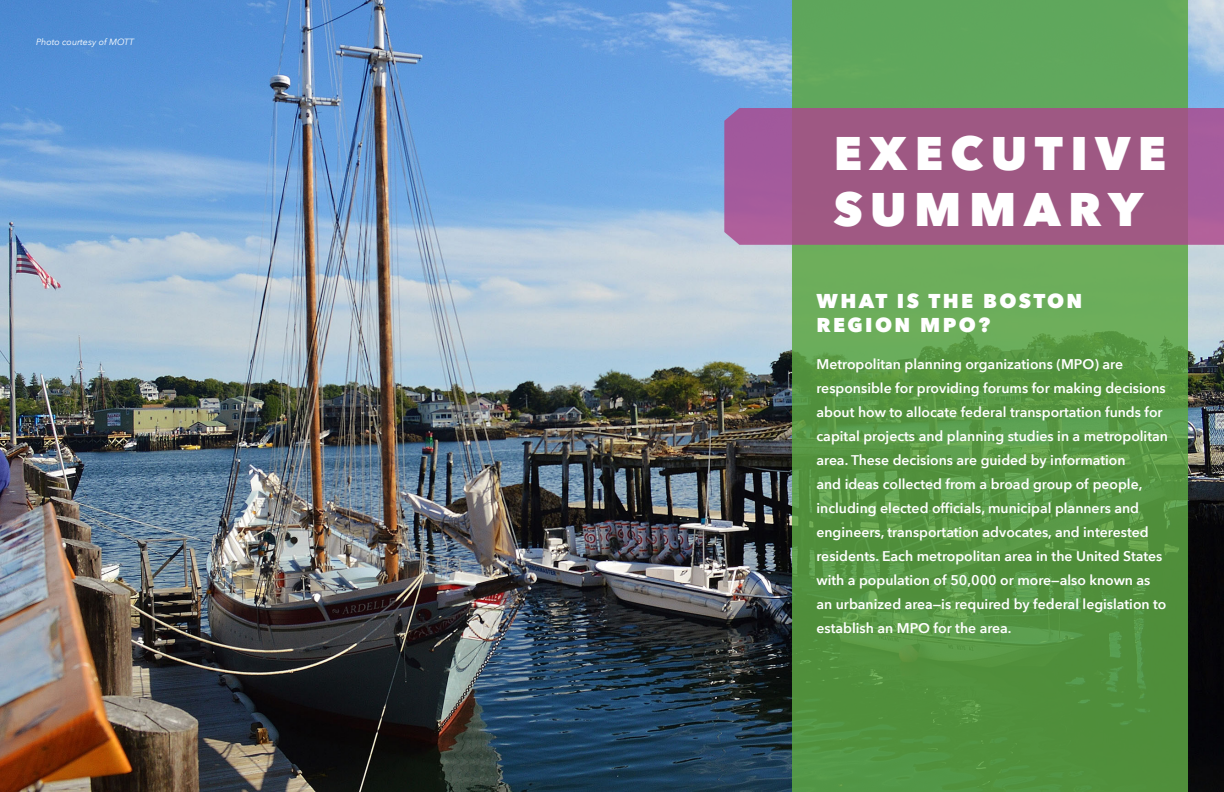
<style>
.page{position:relative;width:1224px;height:792px;background:#fff}
.page>*{position:absolute;margin:0;border:0;box-sizing:border-box;transform-origin:0 0}
.Chapter_Header_1{font:800 47px/56.4px "Avenir Next";letter-spacing:.16em;color:#fff}
.Heading_1{font:800 20px/24px "Avenir Next";letter-spacing:.12em;color:#fff}
.Paragraph_Style_2{font:600 14px/24px "Avenir Next";color:#fff}
.t1{font:italic 9px "Avenir Next";color:#fff}
</style>
<div class="page">
<img style="left:0;top:0;width:1224px;height:792px">
<svg style="left:792px;top:0;width:396px;height:792px;background:#5a9b49"></svg>
<svg style="left:724px;top:108px;width:500px;height:137px;background:#9f5988"></svg>
<p class="t1" style="left:36px;top:34px;width:100px">Photo courtesy of MOTT</p>
<p class="Chapter_Header_1" style="left:834px;top:125px;width:334px">EXECUTIVE<br>SUMMARY</p>
<p class="Heading_1" style="left:816px;top:289px;width:267px">WHAT IS THE BOSTON<br>REGION MPO?</p>
<p class="Paragraph_Style_2" style="left:816px;top:352px;width:353px">Metropolitan planning organizations (MPO) are responsible for providing forums for making decisions about how to allocate federal transportation funds for capital projects and planning studies in a metropolitan area. These decisions are guided by information<br>and ideas collected from a broad group of people, including elected officials, municipal planners and engineers, transportation advocates, and interested residents. Each metropolitan area in the United States with a population of 50,000 or more—also known as an urbanized area—is required by federal legislation to establish an MPO for the area.</p>
</div>
